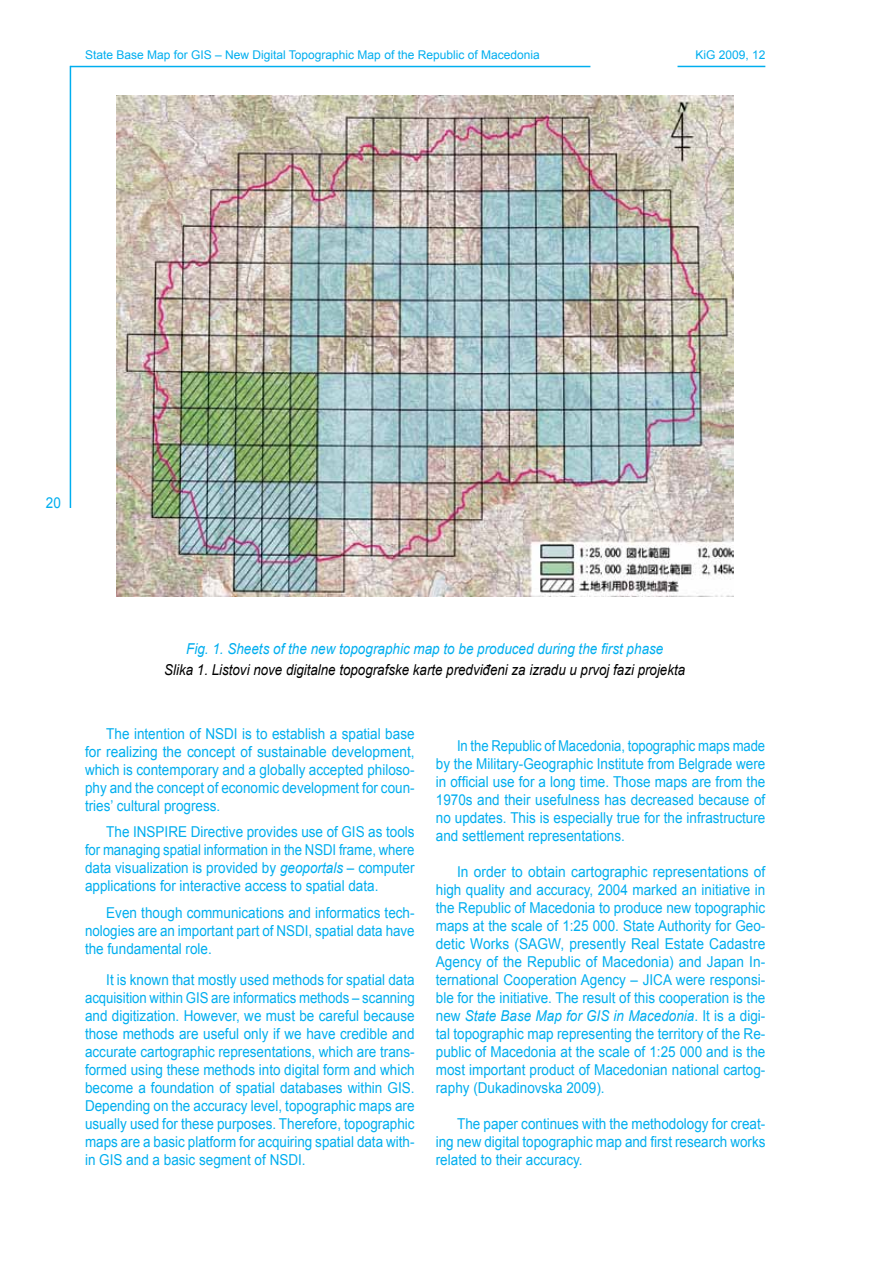
<style>
.page{position:relative;width:893px;height:1263px;background:#fff}
.page>*{position:absolute;margin:0;border:0;box-sizing:border-box;transform-origin:0 0}
.t1{font:15px/18px "Arial";color:#00aeef;text-align:justify;scale:.9 1}
.t2{font:15px/18px "Arial";color:#00aeef;text-align:justify;scale:.92 1}
.t3{font:15px/18px "Arial";color:#00aeef;text-align:justify;scale:.87 1}
.t4{font:italic 15px "Arial";color:#000;scale:.89 1}
.t5{font:italic 15px "Arial";color:#00aeef;scale:.9 1}
.t6{font:12px "Arial";color:#00aeef}
.s1{font-style:italic}
</style>
<div class="page">
<hr style="left:70px;top:66px;width:520px;height:1px;background:#00aeef">
<hr style="left:70px;top:66px;width:1px;height:442px;background:#00aeef">
<hr style="left:677px;top:66px;width:88px;height:1px;background:#00aeef">
<img style="left:117px;top:95px;width:616px;height:501px">
<p class="t6" style="left:85px;top:47px;width:456px">State Base Map for GIS – New Digital Topographic Map of the Republic of Macedonia</p>
<p class="t6" style="left:695px;top:47px;width:72px">KiG 2009, 12</p>
<p class="t1" style="left:46px;top:494px;width:18px">20</p>
<p class="t5" style="left:186px;top:639px;width:532px">Fig. 1. Sheets of the new topographic map to be produced during the first phase</p>
<p class="t4" style="left:164px;top:660px;width:587px">Slika 1. Listovi nove digitalne topografske karte predviđeni za izradu u prvoj fazi projekta</p>
<p class="t1" style="left:85px;top:725px;width:368px;text-indent:21px">The intention of NSDI is to establish a spatial base for realizing the concept of sustainable development, which is contemporary and a globally accepted philoso&shy;phy and the concept of economic development for coun&shy;tries’ cultural progress.</p>
<p class="t1" style="left:85px;top:823px;width:368px;text-indent:21px">The INSPIRE Directive provides use of GIS as tools for managing spatial information in the NSDI frame, where data visualization is provided by <span class="s1">geoportals</span> – computer applications for interactive access to spatial data.</p>
<p class="t1" style="left:85px;top:904px;width:368px;text-indent:21px">Even though communications and informatics tech&shy;nologies are an important part of NSDI, spatial data have the fundamental role.</p>
<p class="t1" style="left:85px;top:971px;width:368px;text-indent:21px">It is known that mostly used methods for spatial data acquisition within GIS are informatics methods – scanning and digitization. However, we must be careful because those methods are useful only if we have credible and accurate cartographic representations, which are trans&shy;formed using these methods into digital form and which become a foundation of spatial databases within GIS.<br>Depending on the accuracy level, topographic maps are usually used for these purposes. Therefore, topographic maps are a basic platform for acquiring spatial data with&shy;in GIS and a basic segment of NSDI.</p>
<p class="t3" style="left:436px;top:737px;width:380px;text-indent:21px">In the Republic of Macedonia, topographic maps made by the Military-Geographic Institute from Belgrade were in official use for a long time. Those maps are from the 1970s and their usefulness has decreased because of no updates. This is especially true for the infrastructure and settlement representations.</p>
<p class="t2" style="left:436px;top:863px;width:360px;text-indent:21px">In order to obtain cartographic representations of high quality and accuracy, 2004 marked an initiative in the Republic of Macedonia to produce new topographic maps at the scale of 1:25 000. State Authority for Geo&shy;detic Works (SAGW, presently Real Estate Cadastre Agency of the Republic of Macedonia) and Japan In&shy;ternational Cooperation Agency – JICA were responsi&shy;ble for the initiative. The result of this cooperation is the new <span class="s1">State Base Map for GIS in Macedonia</span>. It is a digi&shy;tal topographic map representing the territory of the Re&shy;public of Macedonia at the scale of 1:25 000 and is the most important product of Macedonian national cartog&shy;raphy (Dukadinovska 2009).</p>
<p class="t1" style="left:436px;top:1115px;width:368px;text-indent:21px">The paper continues with the methodology for creat&shy;ing new digital topographic map and first research works related to their accuracy.</p>
</div>
